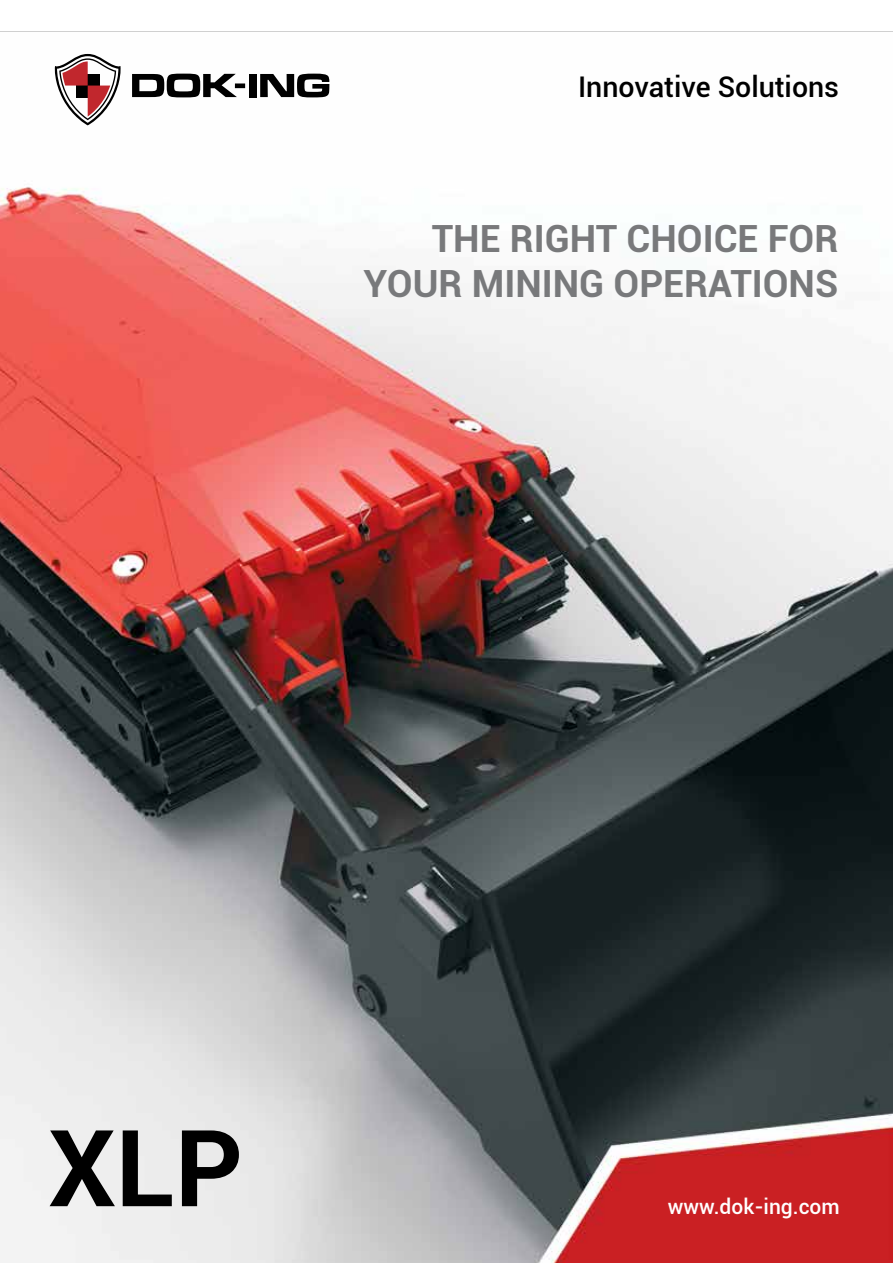
<style>
.page{position:relative;width:893px;height:1263px;background:#fff}
.page>*{position:absolute;margin:0;border:0;box-sizing:border-box;transform-origin:0 0}
.t1{font:700 106.5px "Roboto";color:#000}
.t2{font:700 37.5px/45px "Roboto";color:#78797b;text-align:right}
.t3{font:500 28.5px "Roboto";color:#000}
.t4{font:500 21px "Roboto";color:#fff}
</style>
<div class="page">
<img style="left:0;top:31px;width:893px;height:1232px">
<svg style="left:55px;top:54px;width:67px;height:71px"></svg>
<svg style="left:132px;top:74px;width:105px;height:23px"></svg>
<div style="left:235px;top:83px;width:10px;height:5px;background:#000"></div>
<div style="left:249px;top:74px;width:8px;height:23px;background:#000"></div>
<svg style="left:260px;top:74px;width:69px;height:23px"></svg>
<p class="t3" style="left:578px;top:67px;width:262px">Innovative Solutions</p>
<p class="t2" style="left:364px;top:214px;width:476px">THE RIGHT CHOICE FOR<br>YOUR MINING OPERATIONS</p>
<h1 class="t1" style="left:48px;top:1093px;width:196px">XLP</h1>
<p class="t4" style="left:668px;top:1192px;width:173px">www.dok-ing.com</p>
</div>
